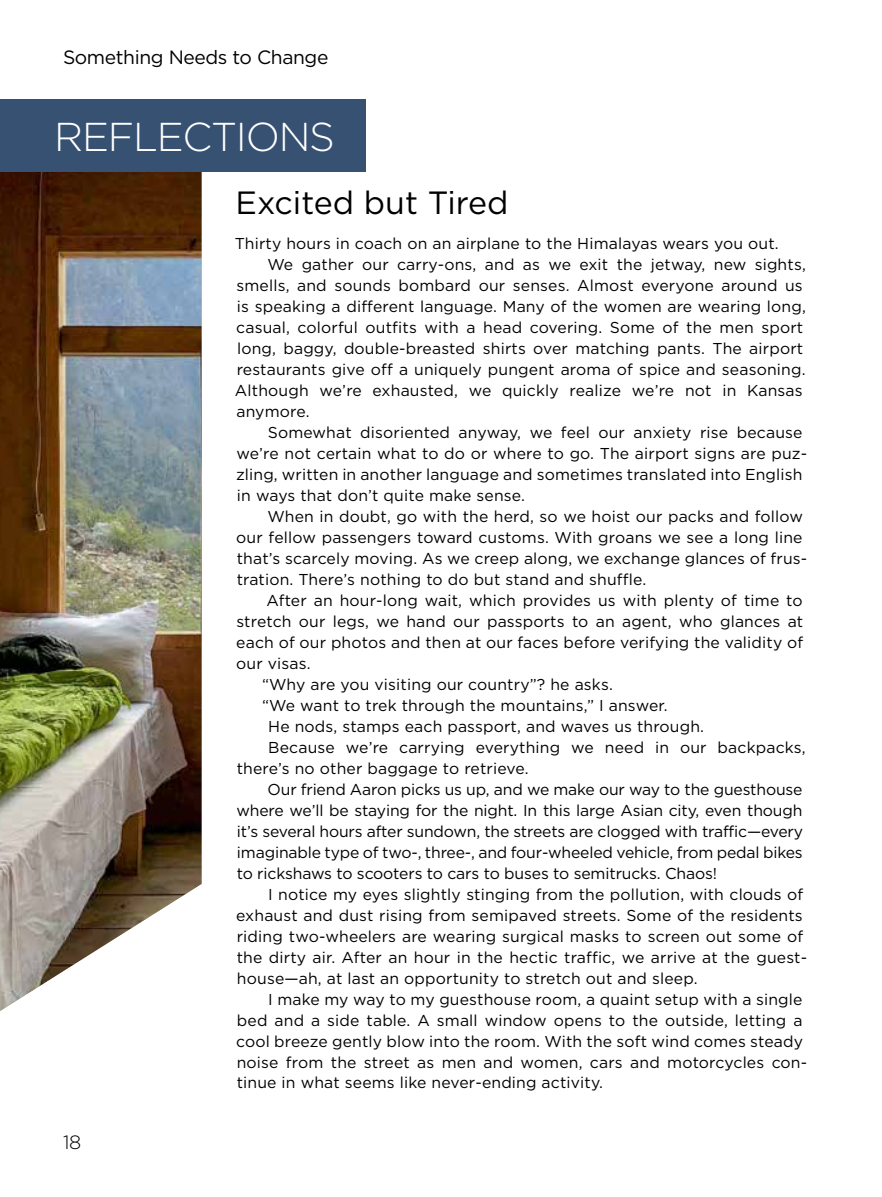
<style>
.page{position:relative;width:882px;height:1197px;background:#fff}
.page>*{position:absolute;margin:0;border:0;box-sizing:border-box;transform-origin:0 0}
.t1{font:300 40.25px "Gotham";letter-spacing:-.03em;color:#fff}
.t2{font:32.2px "Gotham";color:#000}
.t3{font:19.25px "Gotham";letter-spacing:-.02em;color:#000}
.t4{font:300 19.25px "Gotham";color:#000}
.t5{font:15.75px "Gotham";letter-spacing:.01em;color:#000}
.t6{font:15.75px "Gotham";letter-spacing:-.01em;color:#000}
</style>
<div class="page">
<img style="left:0;top:172px;width:202px;height:839px">
<div style="left:0;top:99px;width:365px;height:73px;background:#375173"></div>
<p class="t3" style="left:63px;top:45px;width:267px">Something Needs to Change</p>
<h1 class="t1" style="left:54px;top:112px;width:282px">REFLECTIONS</h1>
<p class="t4" style="left:63px;top:1130px;width:20px">18</p>
<h2 class="t2" style="left:236px;top:182px;width:275px">Excited but Tired</h2>
<p class="t5" style="left:235px;top:233px;width:545px">Thirty hours in coach on an airplane to the Himalayas wears you out.</p>
<p class="t5" style="left:267px;top:254px;width:540px">We gather our carry-ons, and as we exit the jetway, new sights,</p>
<p class="t5" style="left:236px;top:275px;width:568px">smells, and sounds bombard our senses. Almost everyone around us</p>
<p class="t5" style="left:237px;top:296px;width:570px">is speaking a different language. Many of the women are wearing long,</p>
<p class="t5" style="left:236px;top:317px;width:569px">casual, colorful outfits with a head covering. Some of the men sport</p>
<p class="t5" style="left:237px;top:338px;width:568px">long, baggy, double-breasted shirts over matching pants. The airport</p>
<p class="t5" style="left:237px;top:359px;width:570px">restaurants give off a uniquely pungent aroma of spice and seasoning.</p>
<p class="t5" style="left:235px;top:380px;width:569px">Although we’re exhausted, we quickly realize we’re not in Kansas</p>
<p class="t5" style="left:236px;top:401px;width:75px">anymore.</p>
<p class="t5" style="left:268px;top:422px;width:536px">Somewhat disoriented anyway, we feel our anxiety rise because</p>
<p class="t5" style="left:236px;top:443px;width:572px">we’re not certain what to do or where to go. The airport signs are puz-</p>
<p class="t5" style="left:236px;top:464px;width:568px">zling, written in another language and sometimes translated into English</p>
<p class="t5" style="left:237px;top:485px;width:290px">in ways that don’t quite make sense.</p>
<p class="t5" style="left:267px;top:506px;width:537px">When in doubt, go with the herd, so we hoist our packs and follow</p>
<p class="t5" style="left:236px;top:527px;width:568px">our fellow passengers toward customs. With groans we see a long line</p>
<p class="t5" style="left:237px;top:548px;width:572px">that’s scarcely moving. As we creep along, we exchange glances of frus-</p>
<p class="t5" style="left:237px;top:569px;width:411px">tration. There’s nothing to do but stand and shuffle.</p>
<p class="t5" style="left:266px;top:590px;width:538px">After an hour-long wait, which provides us with plenty of time to</p>
<p class="t5" style="left:236px;top:611px;width:568px">stretch our legs, we hand our passports to an agent, who glances at</p>
<p class="t5" style="left:236px;top:632px;width:568px">each of our photos and then at our faces before verifying the validity of</p>
<p class="t5" style="left:236px;top:653px;width:76px">our visas.</p>
<p class="t5" style="left:262px;top:674px;width:352px">“Why are you visiting our country”? he asks.</p>
<p class="t5" style="left:262px;top:695px;width:407px">“We want to trek through the mountains,” I answer.</p>
<p class="t5" style="left:268px;top:716px;width:437px">He nods, stamps each passport, and waves us through.</p>
<p class="t5" style="left:268px;top:737px;width:539px">Because we’re carrying everything we need in our backpacks,</p>
<p class="t5" style="left:237px;top:758px;width:293px">there’s no other baggage to retrieve.</p>
<p class="t6" style="left:268px;top:779px;width:537px">Our friend Aaron picks us up, and we make our way to the guesthouse</p>
<p class="t6" style="left:236px;top:800px;width:568px">where we’ll be staying for the night. In this large Asian city, even though</p>
<p class="t6" style="left:237px;top:821px;width:568px">it’s several hours after sundown, the streets are clogged with traffic—every</p>
<p class="t6" style="left:237px;top:842px;width:567px">imaginable type of two-, three-, and four-wheeled vehicle, from pedal bikes</p>
<p class="t6" style="left:237px;top:863px;width:482px">to rickshaws to scooters to cars to buses to semitrucks. Chaos!</p>
<p class="t5" style="left:268px;top:884px;width:537px">I notice my eyes slightly stinging from the pollution, with clouds of</p>
<p class="t5" style="left:236px;top:905px;width:568px">exhaust and dust rising from semipaved streets. Some of the residents</p>
<p class="t5" style="left:237px;top:926px;width:568px">riding two-wheelers are wearing surgical masks to screen out some of</p>
<p class="t5" style="left:237px;top:947px;width:572px">the dirty air. After an hour in the hectic traffic, we arrive at the guest-</p>
<p class="t5" style="left:237px;top:968px;width:462px">house—ah, at last an opportunity to stretch out and sleep.</p>
<p class="t5" style="left:268px;top:989px;width:536px">I make my way to my guesthouse room, a quaint setup with a single</p>
<p class="t5" style="left:237px;top:1010px;width:567px">bed and a side table. A small window opens to the outside, letting a</p>
<p class="t5" style="left:236px;top:1031px;width:568px">cool breeze gently blow into the room. With the soft wind comes steady</p>
<p class="t5" style="left:237px;top:1052px;width:572px">noise from the street as men and women, cars and motorcycles con-</p>
<p class="t5" style="left:237px;top:1073px;width:368px">tinue in what seems like never-ending activity.</p>
</div>
